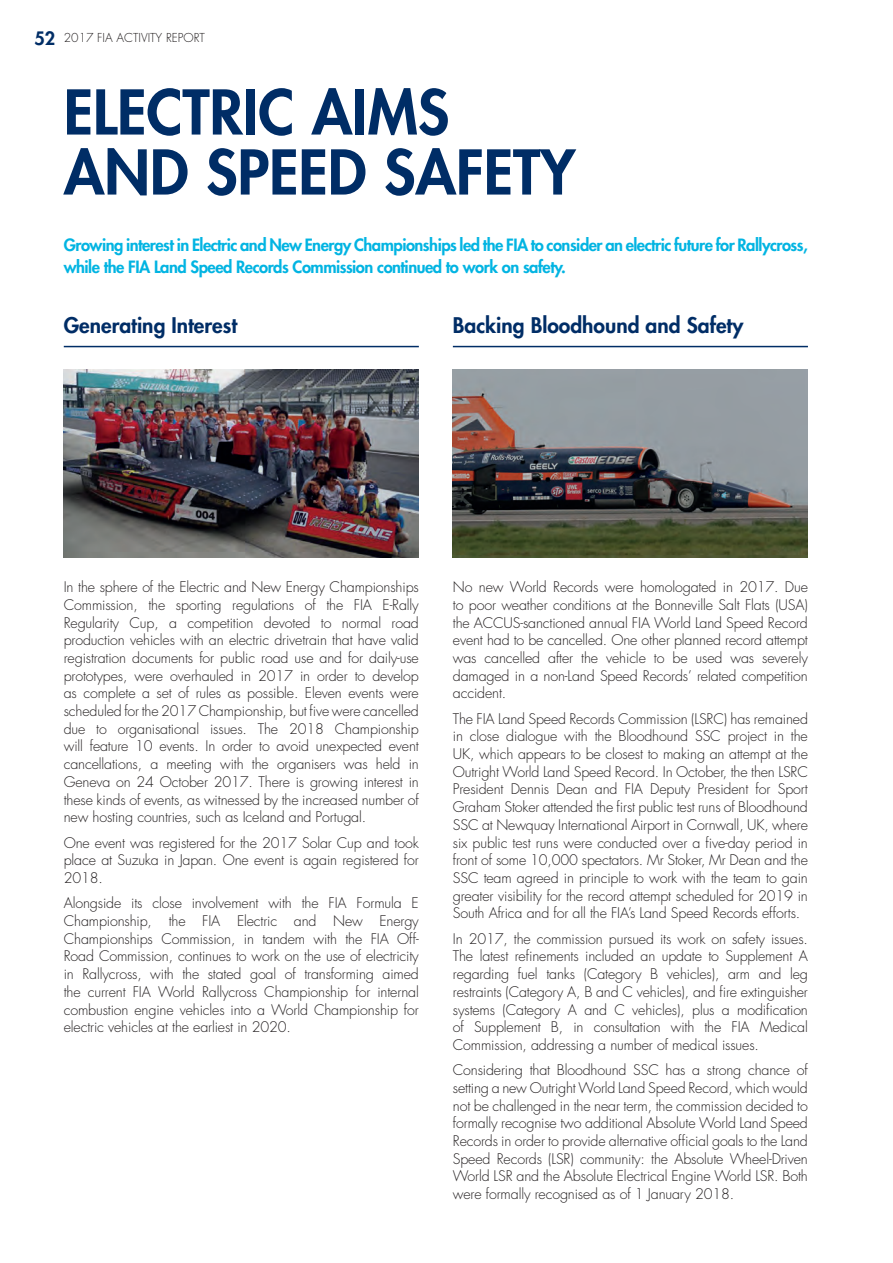
<style>
.page{position:relative;width:893px;height:1263px;background:#fff}
.page>*{position:absolute;margin:0;border:0;box-sizing:border-box;transform-origin:0 0}
.t1{font:800 60px/60px "Futura Std";color:#002d66}
.t2{font:800 21px "Futura Std";color:#002d66}
.t3{font:800 16.5px/22.5px "Futura Std";letter-spacing:-.03em;color:#02b4e2}
.t4{font:300 14.25px/17.7px "Futura Std";letter-spacing:-.01em;color:#231f20;text-align:justify}
.t5{font:300 12px "Futura Std";color:#231f20}
.s1{font-weight:800;font-size:18px;color:#002d66}
</style>
<div class="page">
<hr style="left:64px;top:346px;width:355px;height:1px;background:#002d66">
<hr style="left:453px;top:346px;width:355px;height:1px;background:#002d66">
<img style="left:64px;top:370px;width:355px;height:187px">
<img style="left:453px;top:370px;width:355px;height:187px">
<p class="t5" style="left:34px;top:30px;width:172px"><span class="s1">52</span> 2017 FIA ACTIVITY REPORT</p>
<h1 class="t1" style="left:64px;top:82px;width:513px">ELECTRIC AIMS<br>AND SPEED SAFETY</h1>
<p class="t3" style="left:64px;top:233px;width:746px">Growing interest in Electric and New Energy Championships led the FIA to consider an electric future for Rallycross, while the FIA Land Speed Records Commission continued to work on safety.</p>
<h2 class="t2" style="left:64px;top:312px;width:175px">Generating Interest</h2>
<h2 class="t2" style="left:453px;top:312px;width:292px">Backing Bloodhound and Safety</h2>
<p class="t4" style="left:64px;top:578px;width:357px">In the sphere of the Electric and New Energy Championships Commission, the sporting regulations of the FIA E-Rally Regularity Cup, a competition devoted to normal road production vehicles with an electric drivetrain that have valid registration documents for public road use and for daily-use prototypes, were overhauled in 2017 in order to develop as complete a set of rules as possible. Eleven events were scheduled for the 2017 Championship, but five were cancelled due to organisational issues. The 2018 Championship will feature 10 events. In order to avoid unexpected event cancellations, a meeting with the organisers was held in Geneva on 24 October 2017. There is growing interest in these kinds of events, as witnessed by the increased number of new hosting countries, such as Iceland and Portugal.</p>
<p class="t4" style="left:64px;top:834px;width:357px">One event was registered for the 2017 Solar Cup and took place at Suzuka in Japan. One event is again registered for 2018.</p>
<p class="t4" style="left:64px;top:895px;width:357px">Alongside its close involvement with the FIA Formula E Championship, the FIA Electric and New Energy Championships Commission, in tandem with the FIA Off-Road Commission, continues to work on the use of electricity in Rallycross, with the stated goal of transforming aimed the current FIA World Rallycross Championship for internal combustion engine vehicles into a World Championship for electric vehicles at the earliest in 2020.</p>
<p class="t4" style="left:453px;top:578px;width:357px">No new World Records were homologated in 2017. Due to poor weather conditions at the Bonneville Salt Flats (USA) the ACCUS-sanctioned annual FIA World Land Speed Record event had to be cancelled. One other planned record attempt was cancelled after the vehicle to be used was severely damaged in a non-Land Speed Records’ related competition accident.</p>
<p class="t4" style="left:453px;top:710px;width:357px">The FIA Land Speed Records Commission (LSRC) has remained in close dialogue with the Bloodhound SSC project in the UK, which appears to be closest to making an attempt at the Outright World Land Speed Record. In October, the then LSRC President Dennis Dean and FIA Deputy President for Sport Graham Stoker attended the first public test runs of Bloodhound SSC at Newquay International Airport in Cornwall, UK, where six public test runs were conducted over a five-day period in front of some 10,000 spectators. Mr Stoker, Mr Dean and the SSC team agreed in principle to work with the team to gain greater visibility for the record attempt scheduled for 2019 in South Africa and for all the FIA’s Land Speed Records efforts.</p>
<p class="t4" style="left:453px;top:930px;width:357px">In 2017, the commission pursued its work on safety issues.<br>The latest refinements included an update to Supplement A regarding fuel tanks (Category B vehicles), arm and leg restraints (Category A, B and C vehicles), and fire extinguisher systems (Category A and C vehicles), plus a modification of Supplement B, in consultation with the FIA Medical Commission, addressing a number of medical issues.</p>
<p class="t4" style="left:453px;top:1062px;width:357px">Considering that Bloodhound SSC has a strong chance of setting a new Outright World Land Speed Record, which would not be challenged in the near term, the commission decided to formally recognise two additional Absolute World Land Speed Records in order to provide alternative official goals to the Land Speed Records (LSR) community: the Absolute Wheel-Driven World LSR and the Absolute Electrical Engine World LSR. Both were formally recognised as of 1 January 2018.</p>
</div>
